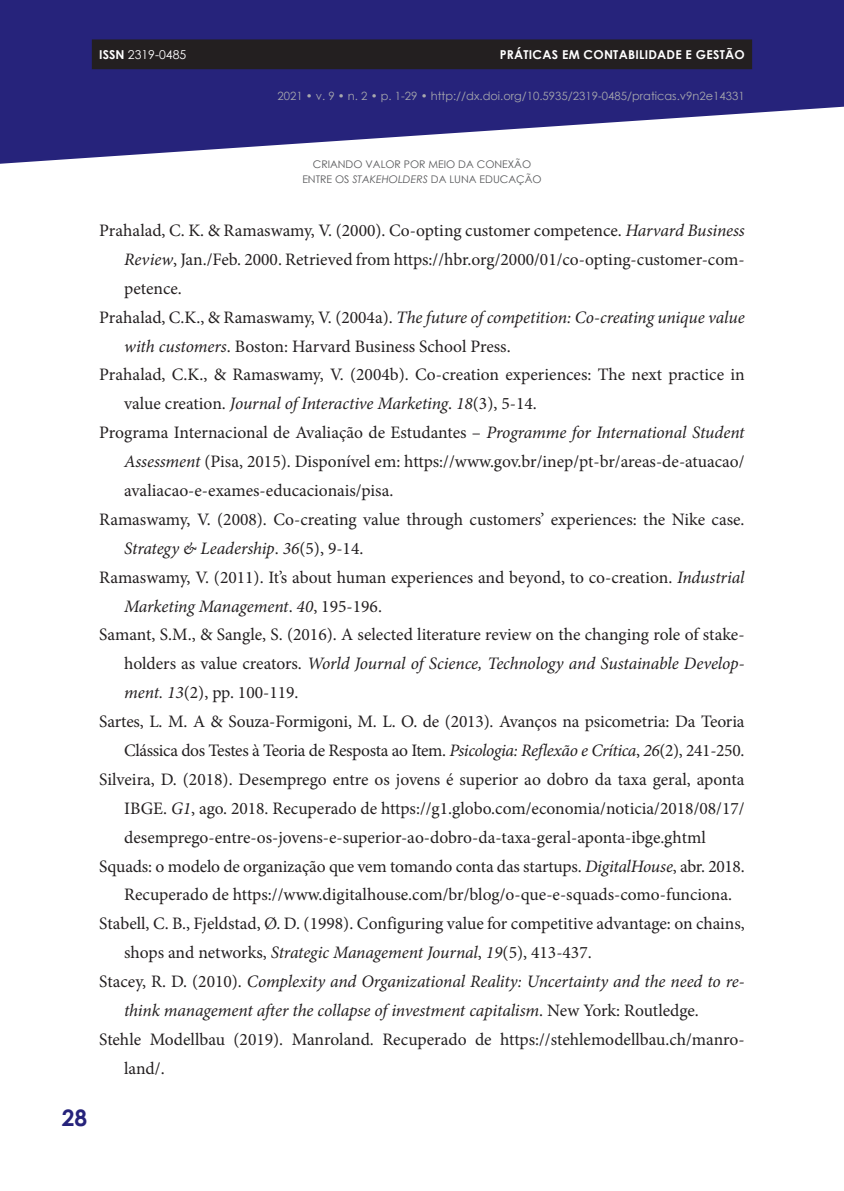
<style>
.page{position:relative;width:844px;height:1191px;background:#fff}
.page>*{position:absolute;margin:0;border:0;box-sizing:border-box;transform-origin:0 0}
.t1{font:700 22.75px "Century Gothic";color:#26237b}
.t2{font:17.5px "Minion Pro";letter-spacing:-.005em;color:#231f20}
.t3{font:italic 17.5px "Minion Pro";letter-spacing:-.01em;color:#231f20}
.t4{font:700 12.25px "Century Gothic";letter-spacing:.02em;color:#fff}
.t5{font:12.25px "Century Gothic";color:#fff}
.t6{font:11.38px "Century Gothic";color:#a8a9ad}
.t7{font:10.5px/15.8px "Century Gothic";color:#57585a;text-align:center}
.s1{font-weight:700}
.s2{font-style:italic}
.s3{font-style:normal}
</style>
<div class="page">
<svg style="left:0;top:0;width:843px;height:164px;fill:#26237b"></svg>
<div style="left:92px;top:39px;width:660px;height:30px;background:#231f20"></div>
<p class="t5" style="left:99px;top:46px;width:88px"><span class="s1">ISSN</span> 2319-0485</p>
<p class="t4" style="left:499px;top:45px;width:246px">PRÁTICAS EM CONTABILIDADE E GESTÃO</p>
<p class="t6" style="left:277px;top:88px;width:468px">2021 • v. 9 • n. 2 • p. 1-29 • http://dx.doi.org/10.5935/2319-0485/praticas.v9n2e14331</p>
<p class="t7" style="left:302px;top:156px;width:241px">CRIANDO VALOR POR MEIO DA CONEXÃO<br>ENTRE OS <span class="s2">STAKEHOLDERS</span> DA LUNA EDUCAÇÃO</p>
<p class="t2" style="left:99px;top:219px;width:646px">Prahalad, C. K. &amp; Ramaswamy, V. (2000). Co-opting customer competence. <span class="s2">Harvard Business</span></p>
<p class="t2" style="left:124px;top:248px;width:622px"><span class="s2">Review</span>, Jan./Feb. 2000. Retrieved from https://hbr.org/2000/01/co-opting-customer-com-</p>
<p class="t2" style="left:124px;top:276px;width:59px">petence.</p>
<p class="t3" style="left:99px;top:305px;width:646px"><span class="s3">Prahalad, C.K., &amp; Ramaswamy, V. (2004a).</span> The future of competition: Co-creating unique value</p>
<p class="t2" style="left:124px;top:334px;width:388px"><span class="s2">with customers</span>. Boston: Harvard Business School Press.</p>
<p class="t2" style="left:99px;top:363px;width:646px">Prahalad, C.K., &amp; Ramaswamy, V. (2004b). Co-creation experiences: The next practice in</p>
<p class="t3" style="left:124px;top:392px;width:414px"><span class="s3">value creation.</span> Journal of Interactive Marketing<span class="s3">.</span> 18<span class="s3">(3), 5-14.</span></p>
<p class="t2" style="left:99px;top:421px;width:646px">Programa Internacional de Avaliação de Estudantes – <span class="s2">Programme for International Student</span></p>
<p class="t2" style="left:124px;top:450px;width:622px"><span class="s2">Assessment</span> (Pisa, 2015). Disponível em: https://www.gov.br/inep/pt-br/areas-de-atuacao/</p>
<p class="t2" style="left:124px;top:479px;width:271px">avaliacao-e-exames-educacionais/pisa.</p>
<p class="t2" style="left:99px;top:507px;width:646px">Ramaswamy, V. (2008). Co-creating value through customers’ experiences: the Nike case.</p>
<p class="t3" style="left:124px;top:536px;width:241px">Strategy &amp; Leadership<span class="s3">.</span> 36<span class="s3">(5), 9-14.</span></p>
<p class="t2" style="left:99px;top:565px;width:646px">Ramaswamy, V. (2011). It’s about human experiences and beyond, to co-creation. <span class="s2">Industrial</span></p>
<p class="t3" style="left:124px;top:594px;width:259px">Marketing Management<span class="s3">.</span> 40<span class="s3">, 195-196.</span></p>
<p class="t2" style="left:99px;top:623px;width:646px">Samant, S.M., &amp; Sangle, S. (2016). A selected literature review on the changing role of stake-</p>
<p class="t3" style="left:124px;top:652px;width:622px"><span class="s3">holders as value creators.</span> World Journal of Science, Technology and Sustainable Develop-</p>
<p class="t2" style="left:124px;top:681px;width:176px"><span class="s2">ment. 13</span>(2), pp. 100-119.</p>
<p class="t2" style="left:99px;top:710px;width:646px">Sartes, L. M. A &amp; Souza-Formigoni, M. L. O. de (2013). Avanços na psicometria: Da Teoria</p>
<p class="t2" style="left:124px;top:738px;width:621px">Clássica dos Testes à Teoria de Resposta ao Item. <span class="s2">Psicologia: Reflexão e Crítica</span>, <span class="s2">26</span>(2), 241-250.</p>
<p class="t2" style="left:99px;top:767px;width:646px">Silveira, D. (2018). Desemprego entre os jovens é superior ao dobro da taxa geral, aponta</p>
<p class="t2" style="left:124px;top:796px;width:622px">IBGE. <span class="s2">G1</span>, ago. 2018. Recuperado de https://g1.globo.com/economia/noticia/2018/08/17/</p>
<p class="t2" style="left:124px;top:825px;width:583px">desemprego-entre-os-jovens-e-superior-ao-dobro-da-taxa-geral-aponta-ibge.ghtml</p>
<p class="t2" style="left:99px;top:854px;width:646px">Squads: o modelo de organização que vem tomando conta das startups. <span class="s2">DigitalHouse</span>, abr. 2018.</p>
<p class="t2" style="left:124px;top:883px;width:609px">Recuperado de https://www.digitalhouse.com/br/blog/o-que-e-squads-como-funciona.</p>
<p class="t2" style="left:99px;top:912px;width:646px">Stabell, C. B., Fjeldstad, Ø. D. (1998). Configuring value for competitive advantage: on chains,</p>
<p class="t2" style="left:124px;top:941px;width:469px">shops and networks, <span class="s2">Strategic Management Journal</span>, <span class="s2">19</span>(5), 413-437.</p>
<p class="t3" style="left:99px;top:969px;width:646px"><span class="s3">Stacey, R. D. (2010).</span> Complexity and Organizational Reality: Uncertainty and the need to re-</p>
<p class="t3" style="left:124px;top:998px;width:576px">think management after the collapse of investment capitalism<span class="s3">. New York: Routledge.</span></p>
<p class="t2" style="left:99px;top:1027px;width:646px">Stehle Modellbau (2019). Manroland. Recuperado de https://stehlemodellbau.ch/manro-</p>
<p class="t2" style="left:124px;top:1056px;width:42px">land/.</p>
<h1 class="t1" style="left:62px;top:1100px;width:27px">28</h1>
</div>
